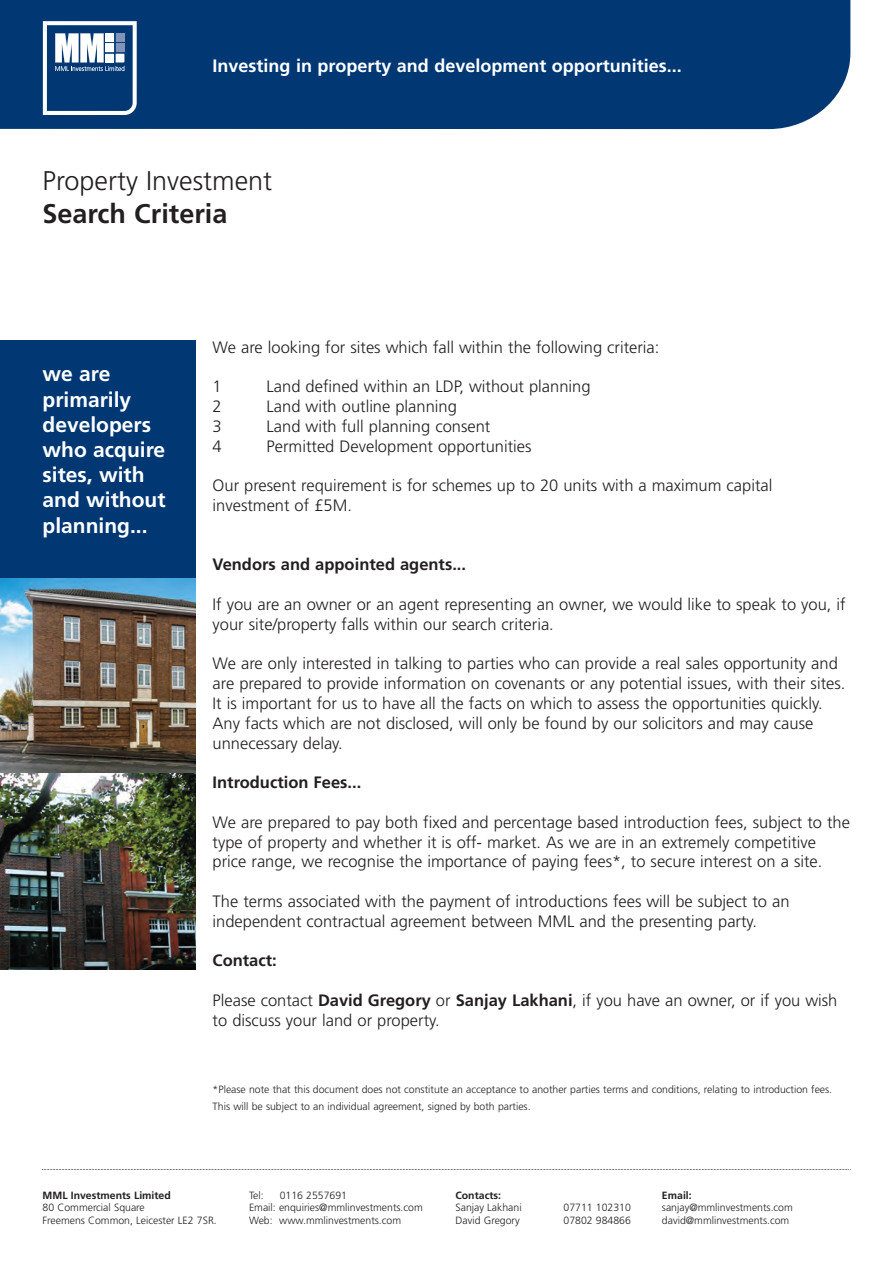
<style>
.page{position:relative;width:893px;height:1263px;background:#fff}
.page>*{position:absolute;margin:0;border:0;box-sizing:border-box;transform-origin:0 0}
.t1{font:300 27px "Frutiger";color:#231f20}
.t2{font:700 27px "Frutiger";color:#231f20}
.t3{font:700 21px/25.2px "Frutiger";color:#fff}
.t4{font:700 18px "Frutiger";color:#fff}
.t5{font:300 16.5px/19.8px "Frutiger";color:#231f20}
.t6{font:700 16.5px "Frutiger";color:#231f20}
.t7{font:300 10.5px/12.6px "Frutiger";color:#231f20}
.t8{font:700 10.5px "Frutiger";color:#231f20}
.s1{font-weight:700}
</style>
<div class="page">
<div style="left:0;top:340px;width:196px;height:238px;background:#013874"></div>
<div style="left:0;top:0;width:851px;height:129px;background:#013874"></div>
<svg style="left:43px;top:21px;width:94px;height:94px"></svg>
<svg style="left:42px;top:1169px;width:809px;height:1px"></svg>
<img style="left:0;top:578px;width:196px;height:196px">
<img style="left:0;top:774px;width:196px;height:195px">
<p class="t4" style="left:213px;top:58px;width:471px">Investing in property and development opportunities...</p>
<h1 class="t1" style="left:43px;top:170px;width:231px">Property Investment</h1>
<h1 class="t2" style="left:43px;top:202px;width:186px">Search Criteria</h1>
<p class="t3" style="left:43px;top:363px;width:125px">we are primarily developers who acquire sites, with and without planning...</p>
<p class="t5" style="left:213px;top:338px;width:448px">We are looking for sites which fall within the following criteria:</p>
<p class="t5" style="left:213px;top:378px;width:11px">1</p>
<p class="t5" style="left:267px;top:378px;width:325px">Land defined within an LDP, without planning</p>
<p class="t5" style="left:213px;top:398px;width:11px">2</p>
<p class="t5" style="left:267px;top:398px;width:192px">Land with outline planning</p>
<p class="t5" style="left:213px;top:417px;width:11px">3</p>
<p class="t5" style="left:267px;top:417px;width:225px">Land with full planning consent</p>
<p class="t5" style="left:213px;top:437px;width:11px">4</p>
<p class="t5" style="left:267px;top:437px;width:266px">Permitted Development opportunities</p>
<p class="t5" style="left:213px;top:477px;width:561px">Our present requirement is for schemes up to 20 units with a maximum capital investment of £5M.</p>
<p class="t6" style="left:213px;top:558px;width:255px">Vendors and appointed agents...</p>
<p class="t5" style="left:213px;top:596px;width:635px">If you are an owner or an agent representing an owner, we would like to speak to you, if your site/property falls within our search criteria.</p>
<p class="t5" style="left:213px;top:655px;width:634px">We are only interested in talking to parties who can provide a real sales opportunity and are prepared to provide information on covenants or any potential issues, with their sites.<br>It is important for us to have all the facts on which to assess the opportunities quickly.<br>Any facts which are not disclosed, will only be found by our solicitors and may cause unnecessary delay.</p>
<p class="t6" style="left:213px;top:776px;width:150px">Introduction Fees...</p>
<p class="t5" style="left:213px;top:813px;width:639px">We are prepared to pay both fixed and percentage based introduction fees, subject to the type of property and whether it is off- market. As we are in an extremely competitive price range, we recognise the importance of paying fees*, to secure interest on a site.</p>
<p class="t5" style="left:213px;top:893px;width:578px">The terms associated with the payment of introductions fees will be subject to an independent contractual agreement between MML and the presenting party.</p>
<p class="t6" style="left:213px;top:954px;width:66px">Contact:</p>
<p class="t5" style="left:213px;top:992px;width:626px">Please contact <span class="s1">David Gregory</span> or <span class="s1">Sanjay Lakhani</span>, if you have an owner, or if you wish to discuss your land or property.</p>
<p class="t7" style="left:213px;top:1082px;width:621px;line-height:17.1px">*Please note that this document does not constitute an acceptance to another parties terms and conditions, relating to introduction fees.<br>This will be subject to an individual agreement, signed by both parties.</p>
<p class="t8" style="left:43px;top:1191px;width:130px">MML Investments Limited</p>
<p class="t7" style="left:43px;top:1202px;width:176px">80 Commercial Square<br>Freemens Common, Leicester LE2 7SR.</p>
<p class="t7" style="left:249px;top:1189px;width:16px">Tel:</p>
<p class="t7" style="left:249px;top:1189px;width:175px;text-indent:31px">0116 2557691<br>Email: enquiries@mmlinvestments.com<br>Web: www.mmlinvestments.com</p>
<p class="t8" style="left:455px;top:1191px;width:47px">Contacts:</p>
<p class="t7" style="left:455px;top:1202px;width:68px">Sanjay Lakhani</p>
<p class="t7" style="left:563px;top:1202px;width:69px">07711 102310</p>
<p class="t7" style="left:455px;top:1214px;width:66px">David Gregory</p>
<p class="t7" style="left:563px;top:1214px;width:69px">07802 984866</p>
<p class="t8" style="left:662px;top:1191px;width:31px">Email:</p>
<p class="t7" style="left:662px;top:1202px;width:132px">sanjay@mmlinvestments.com david@mmlinvestments.com</p>
</div>
